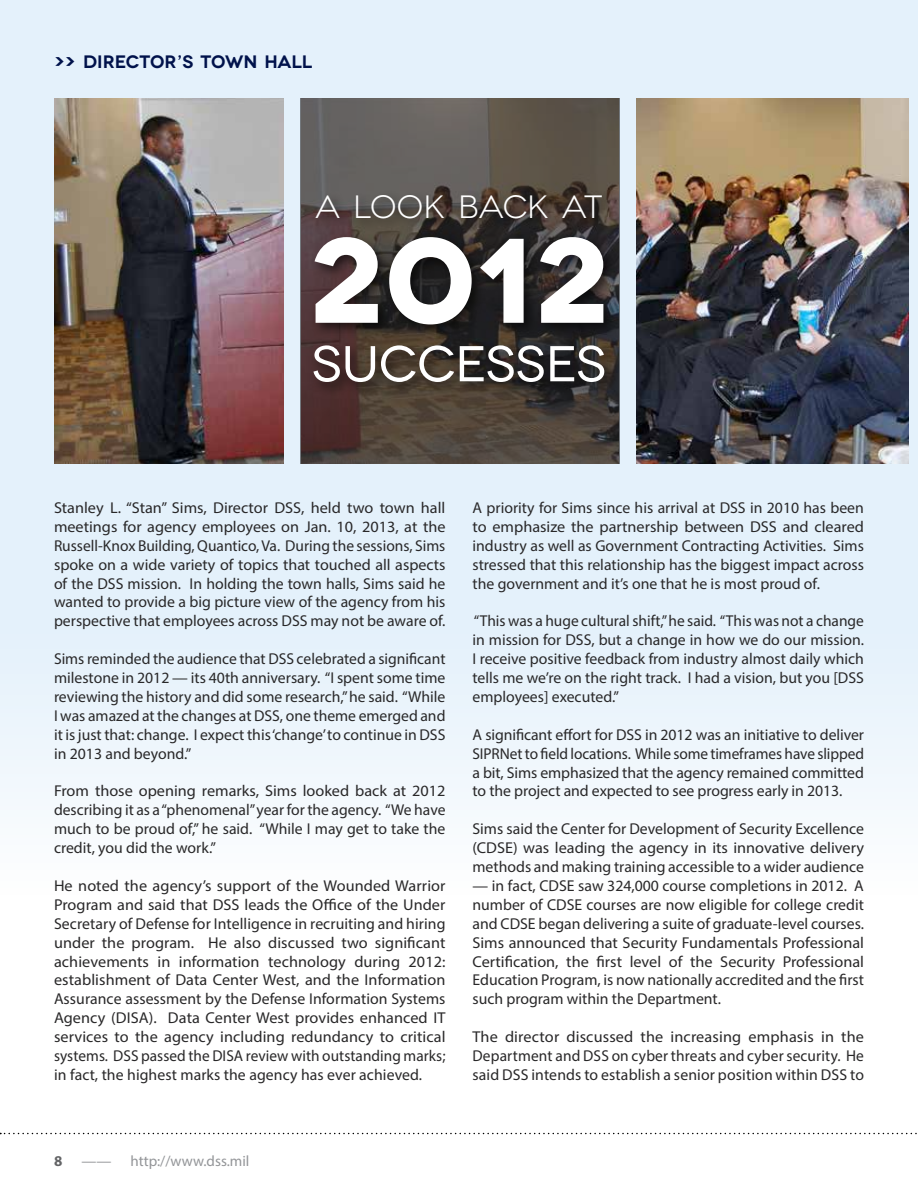
<style>
.page{position:relative;width:918px;height:1188px;background:#fff}
.page>*{position:absolute;margin:0;border:0;box-sizing:border-box;transform-origin:0 0}
.t1{font:700 120px "Novecentowide";color:#fff}
.t2{font:50.25px "Novecentowide";color:#fff}
.t3{font:32.25px "Novecentowide";letter-spacing:-.005em;color:#fff}
.t4{font:600 18px "Novecentowide";color:#00124b}
.t5{font:15.75px/18.9px "Myriad Pro";color:#292829;text-align:justify}
.t6{font:15px "Myriad Pro";color:#939598}
.t7{font:700 15px "Myriad Pro";color:#636466}
.s1{font-weight:700}
</style>
<div class="page">
<svg style="left:0;top:1133px;width:917px;height:1px"></svg>
<div style="left:0;top:0;width:918px;height:899px;background:linear-gradient(to bottom,#dfeefa,#f1f7fc)"></div>
<img style="left:54px;top:98px;width:856px;height:366px">
<div style="left:620px;top:92px;width:16px;height:377px;background:#e4f1fb"></div>
<div style="left:284px;top:92px;width:16px;height:377px;background:#e4f1fb"></div>
<svg style="left:300px;top:98px;width:320px;height:366px;background:#59504a"></svg>
<div style="left:309px;top:190px;width:309px;height:206px;background:#000;opacity:.6"></div>
<div style="left:910px;top:92px;width:8px;height:377px;background:#e4f1fb"></div>
<p class="t4" style="left:54px;top:51px;width:260px"><span class="s1">&gt;&gt;</span> DIRECTOR’S TOWN HALL</p>
<h3 class="t3" style="left:315px;top:188px;width:289px">A LOOK BACK AT</h3>
<h1 class="t1" style="left:307px;top:207px;width:305px">2012</h1>
<h2 class="t2" style="left:312px;top:334px;width:296px">SUCCESSES</h2>
<p class="t5" style="left:54px;top:498px;width:393px">Stanley L. “Stan” Sims, Director DSS, held two town hall meetings for agency employees on Jan. 10, 2013, at the Russell-Knox Building, Quantico, Va. During the sessions, Sims spoke on a wide variety of topics that touched all aspects of the DSS mission. In holding the town halls, Sims said he wanted to provide a big picture view of the agency from his perspective that employees across DSS may not be aware of.</p>
<p class="t5" style="left:54px;top:649px;width:393px">Sims reminded the audience that DSS celebrated a significant milestone in 2012 — its 40th anniversary. “I spent some time reviewing the history and did some research,” he said. “While I was amazed at the changes at DSS, one theme emerged and it is just that: change. I expect this ‘change’ to continue in DSS in 2013 and beyond.”</p>
<p class="t5" style="left:54px;top:781px;width:393px">From those opening remarks, Sims looked back at 2012 describing it as a “phenomenal” year for the agency. “We have much to be proud of,” he said. “While I may get to take the credit, you did the work.”</p>
<p class="t5" style="left:54px;top:876px;width:393px">He noted the agency’s support of the Wounded Warrior Program and said that DSS leads the Office of the Under Secretary of Defense for Intelligence in recruiting and hiring under the program. He also discussed two significant achievements in information technology during 2012: establishment of Data Center West, and the Information Assurance assessment by the Defense Information Systems Agency (DISA). Data Center West provides enhanced IT services to the agency including redundancy to critical systems. DSS passed the DISA review with outstanding marks; in fact, the highest marks the agency has ever achieved.</p>
<p class="t5" style="left:472px;top:498px;width:393px">A priority for Sims since his arrival at DSS in 2010 has been to emphasize the partnership between DSS and cleared industry as well as Government Contracting Activities. Sims stressed that this relationship has the biggest impact across the government and it’s one that he is most proud of.</p>
<p class="t5" style="left:472px;top:611px;width:393px">“This was a huge cultural shift,” he said. “This was not a change in mission for DSS, but a change in how we do our mission.<br>I receive positive feedback from industry almost daily which tells me we’re on the right track. I had a vision, but you [DSS employees] executed.”</p>
<p class="t5" style="left:472px;top:725px;width:393px">A significant effort for DSS in 2012 was an initiative to deliver SIPRNet to field locations. While some timeframes have slipped a bit, Sims emphasized that the agency remained committed to the project and expected to see progress early in 2013.</p>
<p class="t5" style="left:472px;top:819px;width:393px">Sims said the Center for Development of Security Excellence (CDSE) was leading the agency in its innovative delivery methods and making training accessible to a wider audience</p>
<p class="t5" style="left:472px;top:876px;width:393px">— in fact, CDSE saw 324,000 course completions in 2012. A number of CDSE courses are now eligible for college credit and CDSE began delivering a suite of graduate-level courses.<br>Sims announced that Security Fundamentals Professional Certification, the first level of the Security Professional Education Program, is now nationally accredited and the first such program within the Department.</p>
<p class="t5" style="left:472px;top:1027px;width:393px">The director discussed the increasing emphasis in the Department and DSS on cyber threats and cyber security. He said DSS intends to establish a senior position within DSS to</p>
<p class="t7" style="left:54px;top:1151px;width:10px">8</p>
<p class="t6" style="left:81px;top:1152px;width:31px">——</p>
<p class="t6" style="left:130px;top:1152px;width:120px">http://www.dss.mil</p>
</div>
